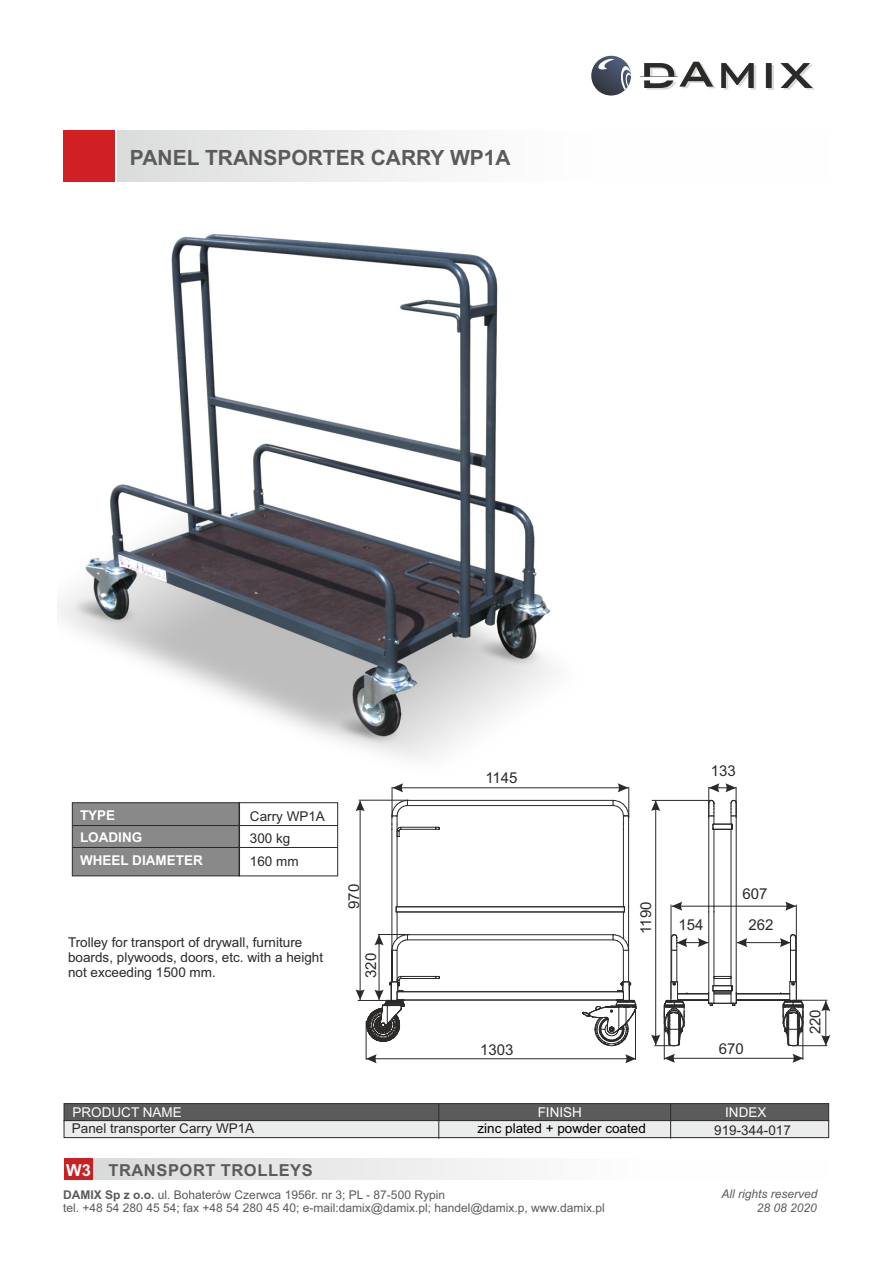
<style>
.page{position:relative;width:893px;height:1263px;background:#fff}
.page>*{position:absolute;margin:0;border:0;box-sizing:border-box;transform-origin:0 0}
.t1{font:700 21px "Arial";color:#5b5b5b}
.t2{font:700 16.5px "Arial";letter-spacing:.035em;color:#5b5b5b}
.t3{font:15px "Arial";color:#2b2a29}
.t4{font:13.5px/22.6px "Arial";color:#2b2a29}
.t5{font:700 13.5px/22.6px "Arial";color:#fefefe}
.t6{font:13.5px "Arial";color:#000}
.t7{font:13.5px "Arial";color:#fefefe}
.t8{font:12px "Arial";color:#5b5b5b}
.t9{font:italic 12px "Arial";color:#5b5b5b}
.s1{color:#fefefe}
.s2{font-weight:700}
</style>
<div class="page">
<img style="left:58px;top:234px;width:496px;height:524px">
<svg style="left:63px;top:1103px;width:766px;height:35px;background:#999"></svg>
<hr style="left:438px;top:1104px;width:1px;height:35px;background:#2b2a29">
<hr style="left:670px;top:1104px;width:1px;height:34px;background:#2b2a29">
<div style="left:72px;top:802px;width:168px;height:75px;background:#898989"></div>
<div style="left:239px;top:802px;width:99px;height:74px;border:1px solid #2b2a29"></div>
<hr style="left:73px;top:825px;width:265px;height:1px;background:#2b2a29">
<hr style="left:73px;top:847px;width:265px;height:1px;background:#2b2a29">
<hr style="left:736px;top:1000px;width:54px;height:1px;background:#2b2a29">
<hr style="left:677px;top:1000px;width:31px;height:1px;background:#2b2a29">
<hr style="left:677px;top:993px;width:31px;height:1px;background:#2b2a29">
<hr style="left:736px;top:993px;width:54px;height:1px;background:#2b2a29">
<div style="left:397px;top:991px;width:227px;height:9px;border:1px solid #2b2a29"></div>
<hr style="left:397px;top:1000px;width:226px;height:1px;background:#2b2a29">
<div style="left:392px;top:950px;width:1px;height:32px;border:1px solid #2b2a29"></div>
<hr style="left:628px;top:950px;width:1px;height:32px;background:#2b2a29">
<svg style="left:391px;top:800px;width:239px;height:151px"></svg>
<svg style="left:549px;top:981px;width:88px;height:65px"></svg>
<hr style="left:397px;top:950px;width:1px;height:32px;background:#2b2a29">
<hr style="left:623px;top:950px;width:1px;height:32px;background:#2b2a29">
<hr style="left:392px;top:787px;width:1px;height:31px;background:#2b2a29">
<hr style="left:736px;top:787px;width:1px;height:31px;background:#2b2a29">
<hr style="left:628px;top:787px;width:1px;height:31px;background:#2b2a29">
<hr style="left:708px;top:787px;width:1px;height:31px;background:#2b2a29">
<hr style="left:392px;top:787px;width:236px;height:1px;background:#2b2a29">
<svg style="left:618px;top:783px;width:10px;height:9px"></svg>
<svg style="left:392px;top:783px;width:11px;height:9px"></svg>
<svg style="left:709px;top:783px;width:27px;height:9px"></svg>
<hr style="left:737px;top:942px;width:53px;height:1px;background:#2b2a29">
<svg style="left:779px;top:934px;width:28px;height:112px"></svg>
<hr style="left:677px;top:942px;width:31px;height:1px;background:#2b2a29">
<svg style="left:698px;top:800px;width:49px;height:206px"></svg>
<hr style="left:664px;top:1005px;width:1px;height:55px;background:#2b2a29">
<hr style="left:803px;top:1005px;width:1px;height:55px;background:#2b2a29">
<hr style="left:635px;top:1003px;width:1px;height:57px;background:#2b2a29">
<hr style="left:664px;top:1058px;width:139px;height:1px;background:#2b2a29">
<svg style="left:664px;top:1054px;width:11px;height:9px"></svg>
<svg style="left:792px;top:1054px;width:11px;height:9px"></svg>
<hr style="left:366px;top:1058px;width:270px;height:1px;background:#2b2a29">
<svg style="left:625px;top:1054px;width:11px;height:9px"></svg>
<hr style="left:359px;top:800px;width:49px;height:1px;background:#2b2a29">
<hr style="left:360px;top:801px;width:1px;height:199px;background:#2b2a29">
<svg style="left:356px;top:801px;width:9px;height:10px"></svg>
<hr style="left:378px;top:934px;width:32px;height:1px;background:#2b2a29">
<hr style="left:379px;top:935px;width:1px;height:65px;background:#2b2a29">
<svg style="left:374px;top:935px;width:10px;height:10px"></svg>
<svg style="left:355px;top:976px;width:85px;height:87px"></svg>
<hr style="left:655px;top:800px;width:1px;height:245px;background:#2b2a29">
<svg style="left:651px;top:934px;width:37px;height:112px"></svg>
<svg style="left:651px;top:800px;width:9px;height:11px"></svg>
<hr style="left:652px;top:800px;width:60px;height:1px;background:#2b2a29">
<hr style="left:793px;top:1045px;width:34px;height:1px;background:#2b2a29">
<hr style="left:793px;top:1000px;width:34px;height:1px;background:#2b2a29">
<hr style="left:826px;top:1001px;width:1px;height:45px;background:#2b2a29">
<svg style="left:821px;top:1035px;width:9px;height:11px"></svg>
<svg style="left:821px;top:1001px;width:9px;height:10px"></svg>
<hr style="left:671px;top:904px;width:1px;height:95px;background:#2b2a29">
<hr style="left:796px;top:904px;width:1px;height:95px;background:#2b2a29">
<hr style="left:672px;top:906px;width:124px;height:1px;background:#2b2a29">
<svg style="left:785px;top:902px;width:11px;height:9px"></svg>
<svg style="left:672px;top:902px;width:10px;height:9px"></svg>
<svg style="left:640px;top:62px;width:175px;height:28px"></svg>
<svg style="left:591px;top:56px;width:40px;height:40px"></svg>
<svg style="left:598px;top:58px;width:33px;height:32px"></svg>
<div style="left:118px;top:130px;width:711px;height:51px;background:linear-gradient(to right,#e1e2e2,#fff)"></div>
<div style="left:64px;top:130px;width:51px;height:51px;background:#d12023"></div>
<div style="left:93px;top:1158px;width:735px;height:22px;background:linear-gradient(to right,#dbdcdc,#fff)"></div>
<div style="left:64px;top:1158px;width:28px;height:22px;background:#c92123"></div>
<h1 class="t1" style="left:130px;top:150px;width:382px">PANEL TRANSPORTER CARRY WP1A</h1>
<p class="t5" style="left:80px;top:805px;width:124px">TYPE<br>LOADING<br>WHEEL DIAMETER</p>
<p class="t4" style="left:250px;top:806px;width:77px">Carry WP1A<br>300 kg<br>160 mm</p>
<p class="t4" style="left:68px;top:932px;width:236px">Trolley for transport of drywall, furniture</p>
<p class="t4" style="left:68px;top:962px;width:149px">not exceeding 1500 mm.</p>
<p class="t4" style="left:68px;top:947px;width:257px">boards, plywoods, doors, etc. with a height</p>
<p class="t3" style="left:348px;top:909px;width:27px;rotate:-90deg">970</p>
<p class="t3" style="left:365px;top:978px;width:27px;rotate:-90deg">320</p>
<p class="t3" style="left:485px;top:772px;width:34px">1145</p>
<p class="t3" style="left:480px;top:1044px;width:35px">1303</p>
<p class="t3" style="left:711px;top:765px;width:27px">133</p>
<p class="t3" style="left:640px;top:934px;width:34px;rotate:-90deg">1190</p>
<p class="t3" style="left:743px;top:887px;width:27px">607</p>
<p class="t3" style="left:678px;top:919px;width:27px">154</p>
<p class="t3" style="left:749px;top:919px;width:27px">262</p>
<p class="t3" style="left:719px;top:1043px;width:27px">670</p>
<p class="t3" style="left:810px;top:1034px;width:27px;rotate:-90deg">220</p>
<p class="t7" style="left:73px;top:1107px;width:111px">PRODUCT NAME</p>
<p class="t7" style="left:538px;top:1107px;width:46px">FINISH</p>
<p class="t7" style="left:725px;top:1107px;width:43px">INDEX</p>
<p class="t4" style="left:72px;top:1118px;width:184px">Panel transporter Carry WP1A</p>
<p class="t6" style="left:477px;top:1123px;width:170px">zinc plated + powder coated</p>
<p class="t2" style="left:66px;top:1164px;width:248px"><span class="s1">W3</span> TRANSPORT TROLLEYS</p>
<p class="t4" style="left:714px;top:1120px;width:78px">919-344-017</p>
<p class="t8" style="left:63px;top:1190px;width:383px"><span class="s2">DAMIX Sp z o.o.</span> ul. Bohaterów Czerwca 1956r. nr 3; PL - 87-500 Rypin</p>
<p class="t9" style="left:721px;top:1189px;width:98px">All rights reserved</p>
<p class="t8" style="left:63px;top:1203px;width:543px">tel. +48 54 280 45 54; fax +48 54 280 45 40; e-mail:damix@damix.pl; handel@damix.p, www.damix.pl</p>
<p class="t9" style="left:757px;top:1203px;width:62px">28 08 2020</p>
</div>
